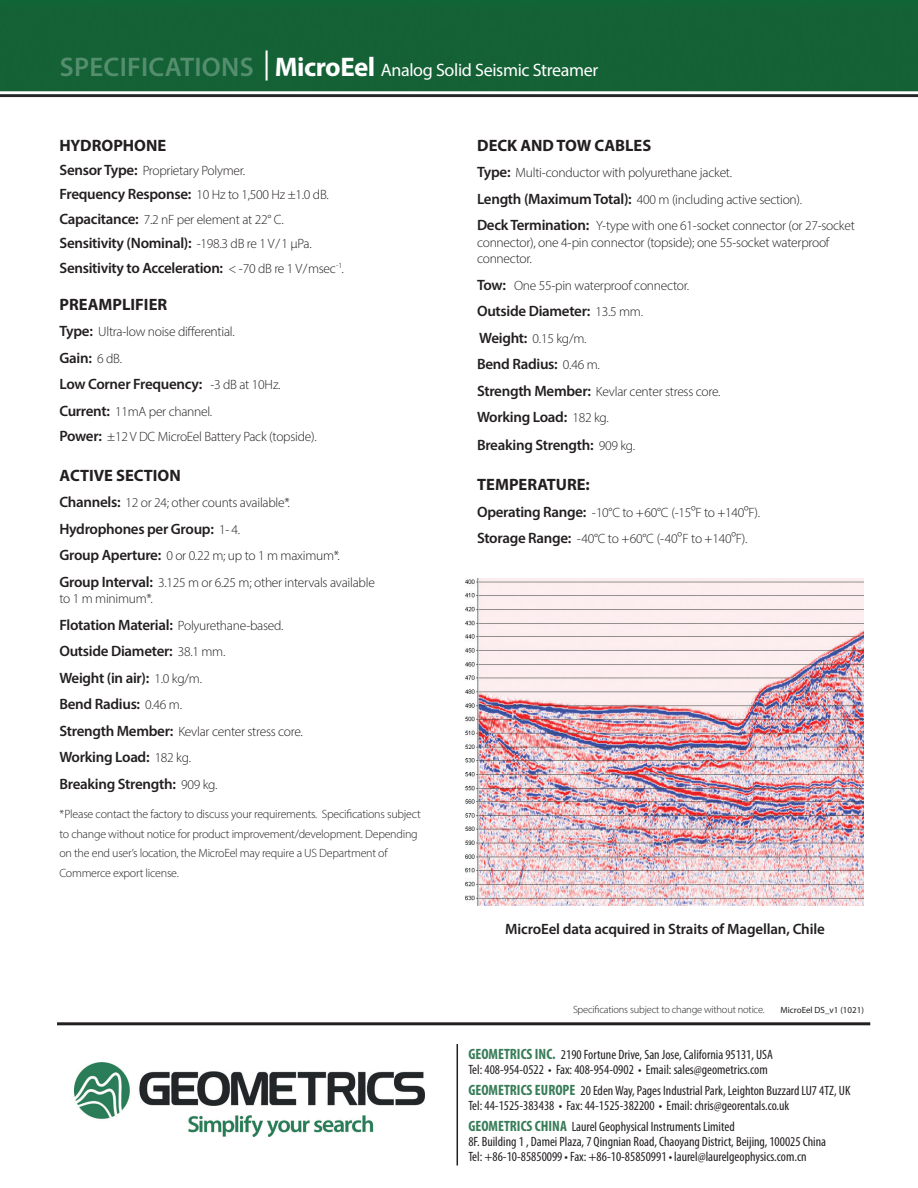
<style>
.page{position:relative;width:918px;height:1188px;background:#fff}
.page>*{position:absolute;margin:0;border:0;box-sizing:border-box;transform-origin:0 0}
.t1{font:18px "Myriad Pro";letter-spacing:-.02em;color:#fff}
.t2{font:700 16.5px "Myriad Pro";color:#231f20}
.t3{font:600 15px "Myriad Pro";letter-spacing:-.02em;color:#231f20}
.t4{font:300 13.5px/16.5px "Myriad Pro";letter-spacing:-.02em;color:#231f20}
.t5{font:condensed 13.5px/15px "Myriad Pro";color:#231f20}
.t6{font:300 12px/19.5px "Myriad Pro";letter-spacing:-.02em;color:#231f20}
.t7{font:300 10.5px "Myriad Pro";letter-spacing:-.02em;color:#231f20}
.t8{font:9px "Myriad Pro";color:#231f20}
.s1{font-weight:600;font-size:27px;color:#558e6e}
.s2{font-weight:700;font-size:27px}
.s3{font-weight:600;font-size:15px}
.s4{font-weight:300;font-size:13.5px}
.s5{font-weight:700;font-size:15px;color:#387c58}
</style>
<div class="page">
<img style="left:0;top:0;width:918px;height:1166px">
<img style="left:75px;top:1063px;width:350px;height:73px">
<hr style="left:57px;top:1022px;width:813px;height:3px;background:#231f20">
<hr style="left:457px;top:1044px;width:1px;height:122px;background:#231f20">
<img style="left:460px;top:578px;width:404px;height:327px">
<p class="t1" style="left:60px;top:59px;width:540px"><span class="s1">SPECIFICATIONS</span> <sup>|</sup> <span class="s2">MicroEel</span> Analog Solid Seismic Streamer</p>
<p class="t2" style="left:60px;top:135px;width:108px">HYDROPHONE</p>
<p class="t4" style="left:59px;top:162px;width:187px"><span class="s3">Sensor Type:</span> Proprietary Polymer.</p>
<p class="t4" style="left:59px;top:187px;width:271px"><span class="s3">Frequency Response:</span> 10 Hz to 1,500 Hz ±1.0 dB.</p>
<p class="t4" style="left:59px;top:211px;width:226px"><span class="s3">Capacitance:</span> 7.2 nF per element at 22° C.</p>
<p class="t3" style="left:59px;top:233px;width:254px">Sensitivity (Nominal): <span class="s4">-198.3 dB re 1 V/1 μPa.</span></p>
<p class="t3" style="left:59px;top:258px;width:286px">Sensitivity to Acceleration: <span class="s4">&lt; -70 dB re 1 V/msec</span><sup>-1</sup><span class="s4">.</span></p>
<p class="t2" style="left:60px;top:294px;width:109px">PREAMPLIFIER</p>
<p class="t4" style="left:59px;top:324px;width:177px"><span class="s3">Type:</span> Ultra-low noise differential.</p>
<p class="t3" style="left:59px;top:348px;width:64px">Gain: <span class="s4">6 dB.</span></p>
<p class="t3" style="left:59px;top:375px;width:223px">Low Corner Frequency: <span class="s4">-3 dB at 10Hz.</span></p>
<p class="t4" style="left:59px;top:403px;width:154px"><span class="s3">Current:</span> 11mA per channel.</p>
<p class="t4" style="left:59px;top:428px;width:259px"><span class="s3">Power:</span> ±12 V DC MicroEel Battery Pack (topside).</p>
<p class="t2" style="left:60px;top:465px;width:123px">ACTIVE SECTION</p>
<p class="t4" style="left:59px;top:494px;width:232px"><span class="s3">Channels:</span> 12 or 24; other counts available*.</p>
<p class="t3" style="left:59px;top:519px;width:182px">Hydrophones per Group: <span class="s4">1- 4.</span></p>
<p class="t4" style="left:59px;top:547px;width:282px"><span class="s3">Group Aperture:</span> 0 or 0.22 m; up to 1 m maximum*.</p>
<p class="t4" style="left:59px;top:574px;width:317px"><span class="s3">Group Interval:</span> 3.125 m or 6.25 m; other intervals available to 1 m minimum*.</p>
<p class="t4" style="left:59px;top:617px;width:226px"><span class="s3">Flotation Material:</span> Polyurethane-based.</p>
<p class="t3" style="left:59px;top:642px;width:167px">Outside Diameter: <span class="s4">38.1 mm.</span></p>
<p class="t3" style="left:59px;top:668px;width:144px">Weight (in air): <span class="s4">1.0 kg/m.</span></p>
<p class="t3" style="left:59px;top:695px;width:124px">Bend Radius: <span class="s4">0.46 m.</span></p>
<p class="t4" style="left:59px;top:723px;width:245px"><span class="s3">Strength Member:</span> Kevlar center stress core.</p>
<p class="t3" style="left:59px;top:748px;width:133px">Working Load: <span class="s4">182 kg.</span></p>
<p class="t3" style="left:59px;top:774px;width:160px">Breaking Strength: <span class="s4">909 kg.</span></p>
<p class="t6" style="left:59px;top:804px;width:363px">*Please contact the factory to discuss your requirements. Specifications subject to change without notice for product improvement/development. Depending on the end user’s location, the MicroEel may require a US Department of Commerce export license.</p>
<p class="t2" style="left:477px;top:135px;width:176px">DECK AND TOW CABLES</p>
<p class="t4" style="left:477px;top:165px;width:257px"><span class="s3">Type:</span> Multi-conductor with polyurethane jacket.</p>
<p class="t4" style="left:477px;top:191px;width:327px"><span class="s3">Length (Maximum Total):</span> 400 m (including active section).</p>
<p class="t4" style="left:477px;top:218px;width:379px"><span class="s3">Deck Termination:</span> Y-type with one 61-socket connector (or 27-socket connector), one 4-pin connector (topside); one 55-socket waterproof connector.</p>
<p class="t4" style="left:477px;top:277px;width:214px"><span class="s3">Tow:</span> One 55-pin waterproof connector.</p>
<p class="t3" style="left:477px;top:302px;width:167px">Outside Diameter: <span class="s4">13.5 mm.</span></p>
<p class="t4" style="left:479px;top:330px;width:109px"><span class="s3">Weight:</span> 0.15 kg/m.</p>
<p class="t3" style="left:477px;top:355px;width:124px">Bend Radius: <span class="s4">0.46 m.</span></p>
<p class="t4" style="left:477px;top:383px;width:245px"><span class="s3">Strength Member:</span> Kevlar center stress core.</p>
<p class="t3" style="left:477px;top:408px;width:133px">Working Load: <span class="s4">182 kg.</span></p>
<p class="t3" style="left:477px;top:436px;width:160px">Breaking Strength: <span class="s4">909 kg.</span></p>
<p class="t2" style="left:477px;top:474px;width:114px">TEMPERATURE:</p>
<p class="t4" style="left:477px;top:504px;width:285px"><span class="s3">Operating Range:</span> -10°C to +60°C (-15ºF to +140ºF).</p>
<p class="t4" style="left:477px;top:530px;width:272px"><span class="s3">Storage Range:</span> -40°C to +60°C (-40ºF to +140ºF).</p>
<p class="t3" style="left:505px;top:919px;width:321px">MicroEel data acquired in Straits of Magellan, Chile</p>
<p class="t7" style="left:573px;top:1003px;width:193px">Specifications subject to change without notice.</p>
<p class="t8" style="left:780px;top:1005px;width:85px">MicroEel DS_v1 (1021)</p>
<p class="t5" style="left:468px;top:1047px;width:306px"><span class="s5">GEOMETRICS INC.</span> 2190 Fortune Drive, San Jose, California 95131, USA<br>Tel: 408-954-0522 • Fax: 408-954-0902 • Email: sales@geometrics.com</p>
<p class="t5" style="left:468px;top:1083px;width:384px"><span class="s5">GEOMETRICS EUROPE</span> 20 Eden Way, Pages Industrial Park, Leighton Buzzard LU7 4TZ, UK<br>Tel: 44-1525-383438 • Fax: 44-1525-382200 • Email: chris@georentals.co.uk</p>
<p class="t5" style="left:468px;top:1119px;width:268px"><span class="s5">GEOMETRICS CHINA</span> Laurel Geophysical Instruments Limited</p>
<p class="t5" style="left:468px;top:1134px;width:359px">8F. Building 1 , Damei Plaza, 7 Qingnian Road, Chaoyang District, Beijing, 100025 China</p>
<p class="t5" style="left:468px;top:1149px;width:340px">Tel: +86-10-85850099 • Fax: +86-10-85850991 • laurel@laurelgeophysics.com.cn</p>
</div>
